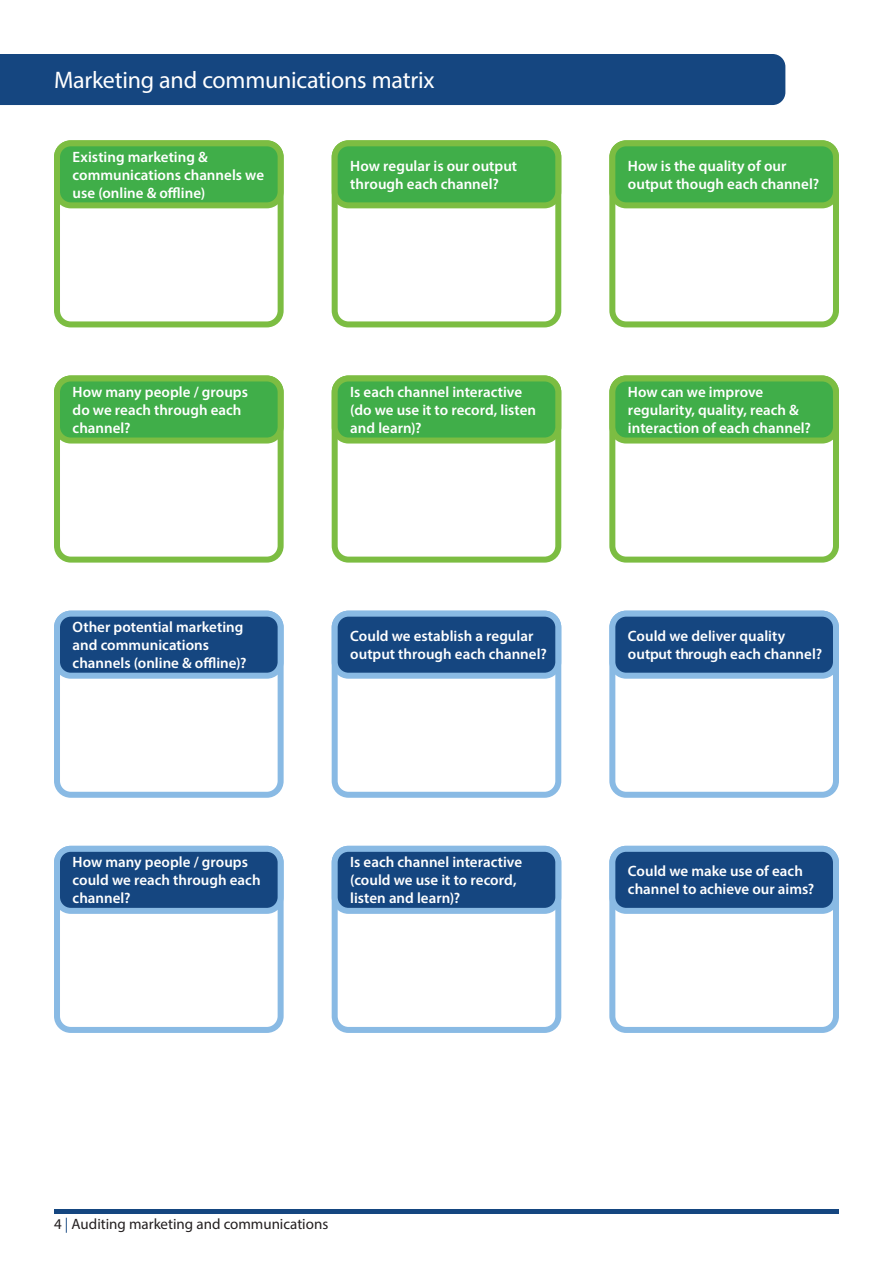
<style>
.page{position:relative;width:893px;height:1263px;background:#fff}
.page>*{position:absolute;margin:0;border:0;box-sizing:border-box;transform-origin:0 0}
.t1{font:24px "Myriad Pro";letter-spacing:-.01em;color:#fff}
.t2{font:600 15px/18px "Myriad Pro";color:#fff}
.t3{font:15px "Myriad Pro";color:#231f20}
.s1{color:#154680}
</style>
<div class="page">
<hr style="left:54px;top:1209px;width:785px;height:4px;background:#154680">
<div style="left:0;top:54px;width:785px;height:51px;background:#154680"></div>
<div style="left:54px;top:140px;width:230px;height:187px;border:6px solid #7cbd42;border-radius:14px"></div>
<div style="left:57px;top:143px;width:224px;height:62px;background:#40ae49;border-radius:14px"></div>
<div style="left:54px;top:140px;width:230px;height:68px;border:6px solid #7cbd42;border-radius:14px"></div>
<div style="left:54px;top:375px;width:230px;height:188px;border:6px solid #7cbd42;border-radius:14px"></div>
<div style="left:54px;top:611px;width:230px;height:187px;border:6px solid #89bae4;border-radius:14px"></div>
<div style="left:54px;top:846px;width:230px;height:187px;border:6px solid #89bae4;border-radius:14px"></div>
<div style="left:609px;top:140px;width:230px;height:187px;border:6px solid #7cbd42;border-radius:14px"></div>
<div style="left:609px;top:375px;width:230px;height:188px;border:6px solid #7cbd42;border-radius:14px"></div>
<div style="left:609px;top:611px;width:230px;height:187px;border:6px solid #89bae4;border-radius:14px"></div>
<div style="left:609px;top:846px;width:230px;height:187px;border:6px solid #89bae4;border-radius:14px"></div>
<div style="left:332px;top:140px;width:229px;height:187px;border:6px solid #7cbd42;border-radius:14px"></div>
<div style="left:332px;top:375px;width:229px;height:188px;border:6px solid #7cbd42;border-radius:14px"></div>
<div style="left:332px;top:611px;width:229px;height:187px;border:6px solid #89bae4;border-radius:14px"></div>
<div style="left:332px;top:846px;width:229px;height:187px;border:6px solid #89bae4;border-radius:14px"></div>
<div style="left:335px;top:143px;width:223px;height:62px;background:#40ae49;border-radius:14px"></div>
<div style="left:332px;top:140px;width:229px;height:68px;border:6px solid #7cbd42;border-radius:14px"></div>
<div style="left:612px;top:143px;width:224px;height:62px;background:#40ae49;border-radius:14px"></div>
<div style="left:609px;top:140px;width:230px;height:68px;border:6px solid #7cbd42;border-radius:14px"></div>
<div style="left:612px;top:378px;width:224px;height:62px;background:#40ae49;border-radius:14px"></div>
<div style="left:609px;top:375px;width:230px;height:68px;border:6px solid #7cbd42;border-radius:14px"></div>
<div style="left:335px;top:378px;width:223px;height:62px;background:#40ae49;border-radius:14px"></div>
<div style="left:332px;top:375px;width:229px;height:68px;border:6px solid #7cbd42;border-radius:14px"></div>
<div style="left:57px;top:378px;width:224px;height:62px;background:#40ae49;border-radius:14px"></div>
<div style="left:54px;top:375px;width:230px;height:68px;border:6px solid #7cbd42;border-radius:14px"></div>
<div style="left:57px;top:614px;width:224px;height:62px;background:#154680;border-radius:14px"></div>
<div style="left:54px;top:611px;width:230px;height:68px;border:6px solid #89bae4;border-radius:14px"></div>
<div style="left:57px;top:849px;width:224px;height:62px;background:#154680;border-radius:14px"></div>
<div style="left:54px;top:846px;width:230px;height:68px;border:6px solid #89bae4;border-radius:14px"></div>
<div style="left:335px;top:614px;width:223px;height:62px;background:#154680;border-radius:14px"></div>
<div style="left:332px;top:611px;width:229px;height:68px;border:6px solid #89bae4;border-radius:14px"></div>
<div style="left:335px;top:849px;width:223px;height:62px;background:#154680;border-radius:14px"></div>
<div style="left:332px;top:846px;width:229px;height:68px;border:6px solid #89bae4;border-radius:14px"></div>
<div style="left:612px;top:614px;width:224px;height:62px;background:#154680;border-radius:14px"></div>
<div style="left:609px;top:611px;width:230px;height:68px;border:6px solid #89bae4;border-radius:14px"></div>
<div style="left:612px;top:849px;width:224px;height:62px;background:#154680;border-radius:14px"></div>
<div style="left:609px;top:846px;width:230px;height:68px;border:6px solid #89bae4;border-radius:14px"></div>
<p class="t1" style="left:54px;top:65px;width:382px">Marketing and communications matrix</p>
<p class="t2" style="left:73px;top:148px;width:193px">Existing marketing &amp; communications channels we use (online &amp; offline)</p>
<p class="t2" style="left:73px;top:383px;width:177px">How many people / groups do we reach through each channel?</p>
<p class="t2" style="left:73px;top:618px;width:176px">Other potential marketing and communications channels (online &amp; offline)?</p>
<p class="t2" style="left:73px;top:853px;width:189px">How many people / groups could we reach through each channel?</p>
<p class="t2" style="left:350px;top:157px;width:168px">How regular is our output through each channel?</p>
<p class="t2" style="left:350px;top:383px;width:187px">Is each channel interactive (do we use it to record, listen and learn)?</p>
<p class="t2" style="left:350px;top:627px;width:198px">Could we establish a regular output through each channel?</p>
<p class="t2" style="left:350px;top:853px;width:173px">Is each channel interactive (could we use it to record, listen and learn)?</p>
<p class="t2" style="left:628px;top:157px;width:193px">How is the quality of our output though each channel?</p>
<p class="t2" style="left:628px;top:383px;width:184px">How can we improve regularity, quality, reach &amp; interaction of each channel?</p>
<p class="t2" style="left:628px;top:627px;width:196px">Could we deliver quality output through each channel?</p>
<p class="t2" style="left:628px;top:862px;width:188px">Could we make use of each channel to achieve our aims?</p>
<p class="t3" style="left:54px;top:1215px;width:276px">4 <span class="s1">|</span> Auditing marketing and communications</p>
</div>
